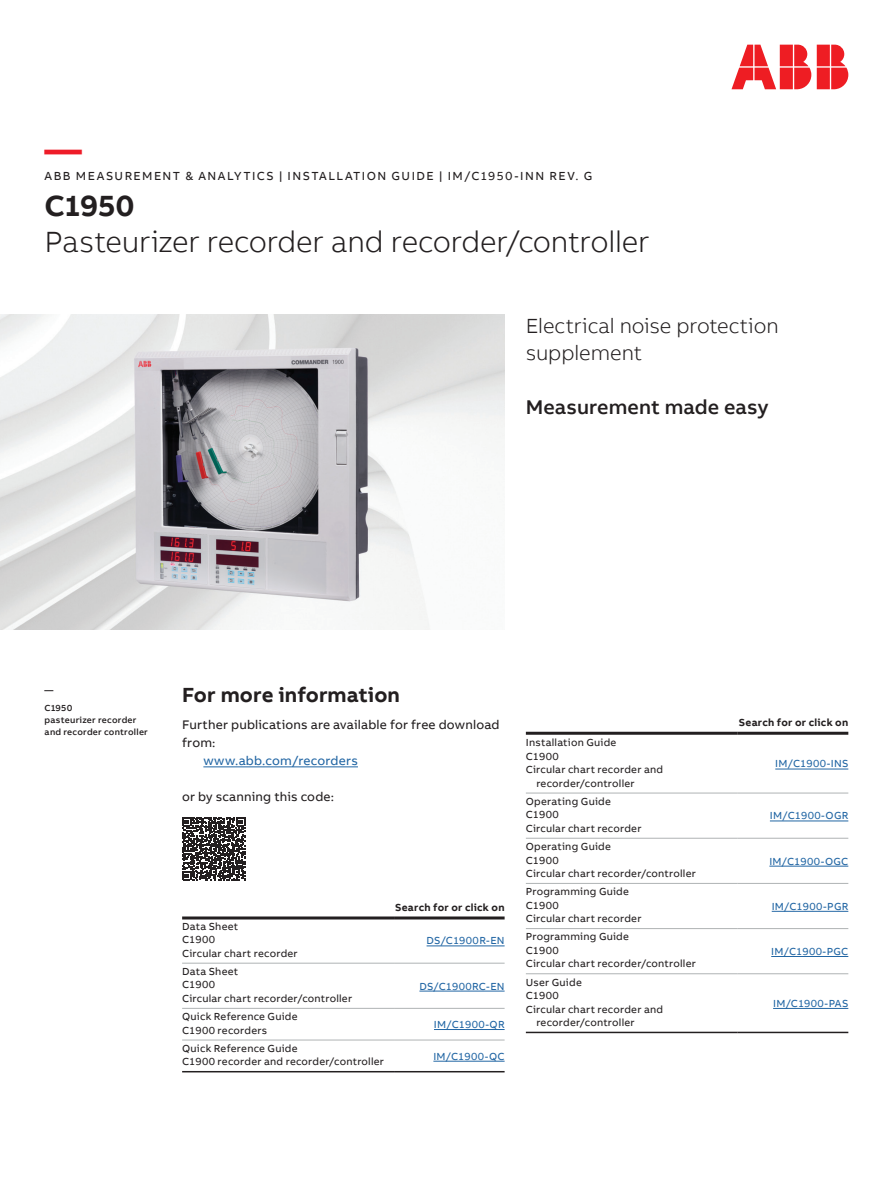
<style>
.page{position:relative;width:893px;height:1188px;background:#fff}
.page>*{position:absolute;margin:0;border:0;box-sizing:border-box;transform-origin:0 0}
.t1{font:700 37.5px "AB Bvoice";color:#ee1c28}
.Product_Description{font:300 30px "AB Bvoice";letter-spacing:-.005em;color:#231f20}
.Product_Name_20pt_24{font:700 30px "AB Bvoice";letter-spacing:-.005em;color:#231f20}
.Document_Title_14pt{font:300 21px/27px "AB Bvoice";letter-spacing:-.005em;color:#231f20}
.Front_Cover_Headings{font:700 21px "AB Bvoice";color:#231f20}
.MME_13pt_18pt{font:500 20.4px "AB Bvoice";color:#231f20}
.Body_Text_8_5pt_12pt{font:12.75px/18px "AB Bvoice";letter-spacing:.015em;color:#231f20}
.Body_Text_8_5pt_12pt-2{font:12.75px "AB Bvoice";letter-spacing:.015em;color:#2266a4}
.Document_ID_8pt_9_6p{font:12px "AB Bvoice";letter-spacing:.12em;color:#231f20}
.Table_Content_Left_7{font:10.5px/13.5px "AB Bvoice";letter-spacing:.02em;color:#231f20}
.Table_Content_Right{font:10.5px "AB Bvoice";letter-spacing:.025em;color:#2266a4}
.Table_Title_Right_7p{font:700 10.5px "AB Bvoice";letter-spacing:.025em;color:#231f20}
.Caption_6pt_8pt{font:500 9px/12px "AB Bvoice";letter-spacing:.03em;color:#231f20}
</style>
<div class="page">
<svg style="left:731px;top:45px;width:117px;height:44px"></svg>
<hr style="left:203px;top:766px;width:155px;height:1px;background:#2266a4">
<svg style="left:182px;top:817px;width:63px;height:63px"></svg>
<svg style="left:182px;top:916px;width:212px;height:4px"></svg>
<svg style="left:394px;top:916px;width:111px;height:4px"></svg>
<hr style="left:182px;top:1008px;width:212px;height:1px;background:#afb3b4">
<hr style="left:182px;top:1040px;width:212px;height:1px;background:#afb3b4">
<hr style="left:182px;top:963px;width:212px;height:1px;background:#afb3b4">
<hr style="left:394px;top:963px;width:111px;height:1px;background:#afb3b4">
<hr style="left:394px;top:1008px;width:111px;height:1px;background:#afb3b4">
<hr style="left:394px;top:1040px;width:111px;height:1px;background:#afb3b4">
<hr style="left:182px;top:1071px;width:212px;height:1px;background:#231f20">
<hr style="left:394px;top:1071px;width:111px;height:1px;background:#231f20">
<hr style="left:427px;top:946px;width:78px;height:1px;background:#2266a4">
<hr style="left:419px;top:991px;width:86px;height:1px;background:#2266a4">
<hr style="left:434px;top:1029px;width:71px;height:1px;background:#2266a4">
<hr style="left:433px;top:1061px;width:72px;height:1px;background:#2266a4">
<hr style="left:526px;top:732px;width:212px;height:3px;background:#231f20">
<hr style="left:738px;top:732px;width:110px;height:3px;background:#231f20">
<hr style="left:526px;top:793px;width:212px;height:1px;background:#afb3b4">
<hr style="left:526px;top:838px;width:212px;height:1px;background:#afb3b4">
<hr style="left:526px;top:883px;width:212px;height:1px;background:#afb3b4">
<hr style="left:526px;top:928px;width:212px;height:1px;background:#afb3b4">
<hr style="left:526px;top:973px;width:212px;height:1px;background:#afb3b4">
<hr style="left:738px;top:793px;width:110px;height:1px;background:#afb3b4">
<hr style="left:738px;top:838px;width:110px;height:1px;background:#afb3b4">
<hr style="left:738px;top:883px;width:110px;height:1px;background:#afb3b4">
<hr style="left:738px;top:928px;width:110px;height:1px;background:#afb3b4">
<hr style="left:738px;top:973px;width:110px;height:1px;background:#afb3b4">
<hr style="left:526px;top:1032px;width:212px;height:1px;background:#231f20">
<hr style="left:738px;top:1032px;width:110px;height:1px;background:#231f20">
<hr style="left:775px;top:769px;width:73px;height:1px;background:#2266a4">
<hr style="left:770px;top:821px;width:78px;height:1px;background:#2266a4">
<hr style="left:769px;top:866px;width:79px;height:1px;background:#2266a4">
<hr style="left:772px;top:911px;width:76px;height:1px;background:#2266a4">
<hr style="left:771px;top:956px;width:77px;height:1px;background:#2266a4">
<hr style="left:773px;top:1008px;width:75px;height:1px;background:#2266a4">
<img style="left:0;top:315px;width:505px;height:314px">
<p class="t1" style="left:45px;top:126px;width:39px">—</p>
<p class="Document_ID_8pt_9_6p" style="left:45px;top:169px;width:549px">ABB MEASUREMENT &amp; ANALYTICS | INSTALLATION GUIDE | IM/C1950-INN REV. G</p>
<p class="Product_Name_20pt_24" style="left:45px;top:187px;width:92px">C1950</p>
<p class="Product_Description" style="left:45px;top:224px;width:606px">Pasteurizer recorder and recorder/controller</p>
<p class="Document_Title_14pt" style="left:526px;top:312px;width:254px">Electrical noise protection supplement</p>
<p class="MME_13pt_18pt" style="left:526px;top:394px;width:244px">Measurement made easy</p>
<p class="Caption_6pt_8pt" style="left:45px;top:684px;width:10px">—</p>
<p class="Caption_6pt_8pt" style="left:45px;top:702px;width:105px">C1950<br>pasteurizer recorder and recorder controller</p>
<p class="Front_Cover_Headings" style="left:182px;top:682px;width:219px">For more information</p>
<p class="Body_Text_8_5pt_12pt" style="left:182px;top:716px;width:319px">Further publications are available for free download from:</p>
<p class="Body_Text_8_5pt_12pt-2" style="left:203px;top:753px;width:156px">www.abb.com/recorders</p>
<p class="Body_Text_8_5pt_12pt" style="left:182px;top:788px;width:154px">or by scanning this code:</p>
<p class="Table_Content_Left_7" style="left:182px;top:920px;width:58px">Data Sheet</p>
<p class="Table_Content_Left_7" style="left:182px;top:933px;width:34px">C1900</p>
<p class="Table_Content_Left_7" style="left:182px;top:947px;width:117px">Circular chart recorder</p>
<p class="Table_Content_Left_7" style="left:182px;top:965px;width:58px">Data Sheet</p>
<p class="Table_Content_Left_7" style="left:182px;top:978px;width:34px">C1900</p>
<p class="Table_Content_Left_7" style="left:182px;top:992px;width:172px">Circular chart recorder/controller</p>
<p class="Table_Content_Left_7" style="left:182px;top:1010px;width:117px">Quick Reference Guide</p>
<p class="Table_Content_Left_7" style="left:182px;top:1023px;width:87px">C1900 recorders</p>
<p class="Table_Content_Left_7" style="left:182px;top:1042px;width:117px">Quick Reference Guide</p>
<p class="Table_Content_Left_7" style="left:182px;top:1055px;width:203px">C1900 recorder and recorder/controller</p>
<p class="Table_Title_Right_7p" style="left:395px;top:900px;width:111px">Search for or click on</p>
<p class="Table_Content_Right" style="left:427px;top:934px;width:80px">DS/C1900R-EN</p>
<p class="Table_Content_Right" style="left:419px;top:980px;width:87px">DS/C1900RC-EN</p>
<p class="Table_Content_Right" style="left:434px;top:1018px;width:72px">IM/C1900-QR</p>
<p class="Table_Content_Right" style="left:433px;top:1050px;width:73px">IM/C1900-QC</p>
<p class="Table_Content_Left_7" style="left:526px;top:736px;width:92px">Installation Guide</p>
<p class="Table_Content_Left_7" style="left:526px;top:749px;width:34px">C1900</p>
<p class="Table_Content_Left_7" style="left:536px;top:763px;width:128px;text-indent:-10px">Circular chart recorder and recorder/controller</p>
<p class="Table_Content_Left_7" style="left:526px;top:795px;width:86px">Operating Guide</p>
<p class="Table_Content_Left_7" style="left:526px;top:808px;width:34px">C1900</p>
<p class="Table_Content_Left_7" style="left:526px;top:822px;width:117px">Circular chart recorder</p>
<p class="Table_Content_Left_7" style="left:526px;top:840px;width:86px">Operating Guide</p>
<p class="Table_Content_Left_7" style="left:526px;top:853px;width:34px">C1900</p>
<p class="Table_Content_Left_7" style="left:526px;top:867px;width:172px">Circular chart recorder/controller</p>
<p class="Table_Content_Left_7" style="left:526px;top:885px;width:105px">Programming Guide</p>
<p class="Table_Content_Left_7" style="left:526px;top:898px;width:34px">C1900</p>
<p class="Table_Content_Left_7" style="left:526px;top:912px;width:117px">Circular chart recorder</p>
<p class="Table_Content_Left_7" style="left:526px;top:930px;width:105px">Programming Guide</p>
<p class="Table_Content_Left_7" style="left:526px;top:944px;width:34px">C1900</p>
<p class="Table_Content_Left_7" style="left:526px;top:957px;width:172px">Circular chart recorder/controller</p>
<p class="Table_Content_Left_7" style="left:526px;top:975px;width:57px">User Guide</p>
<p class="Table_Content_Left_7" style="left:526px;top:989px;width:34px">C1900</p>
<p class="Table_Content_Left_7" style="left:536px;top:1002px;width:128px;text-indent:-10px">Circular chart recorder and recorder/controller</p>
<p class="Table_Title_Right_7p" style="left:739px;top:716px;width:111px">Search for or click on</p>
<p class="Table_Content_Right" style="left:775px;top:758px;width:75px">IM/C1900-INS</p>
<p class="Table_Content_Right" style="left:770px;top:809px;width:80px">IM/C1900-OGR</p>
<p class="Table_Content_Right" style="left:769px;top:855px;width:80px">IM/C1900-OGC</p>
<p class="Table_Content_Right" style="left:772px;top:900px;width:78px">IM/C1900-PGR</p>
<p class="Table_Content_Right" style="left:771px;top:945px;width:79px">IM/C1900-PGC</p>
<p class="Table_Content_Right" style="left:773px;top:997px;width:77px">IM/C1900-PAS</p>
</div>
